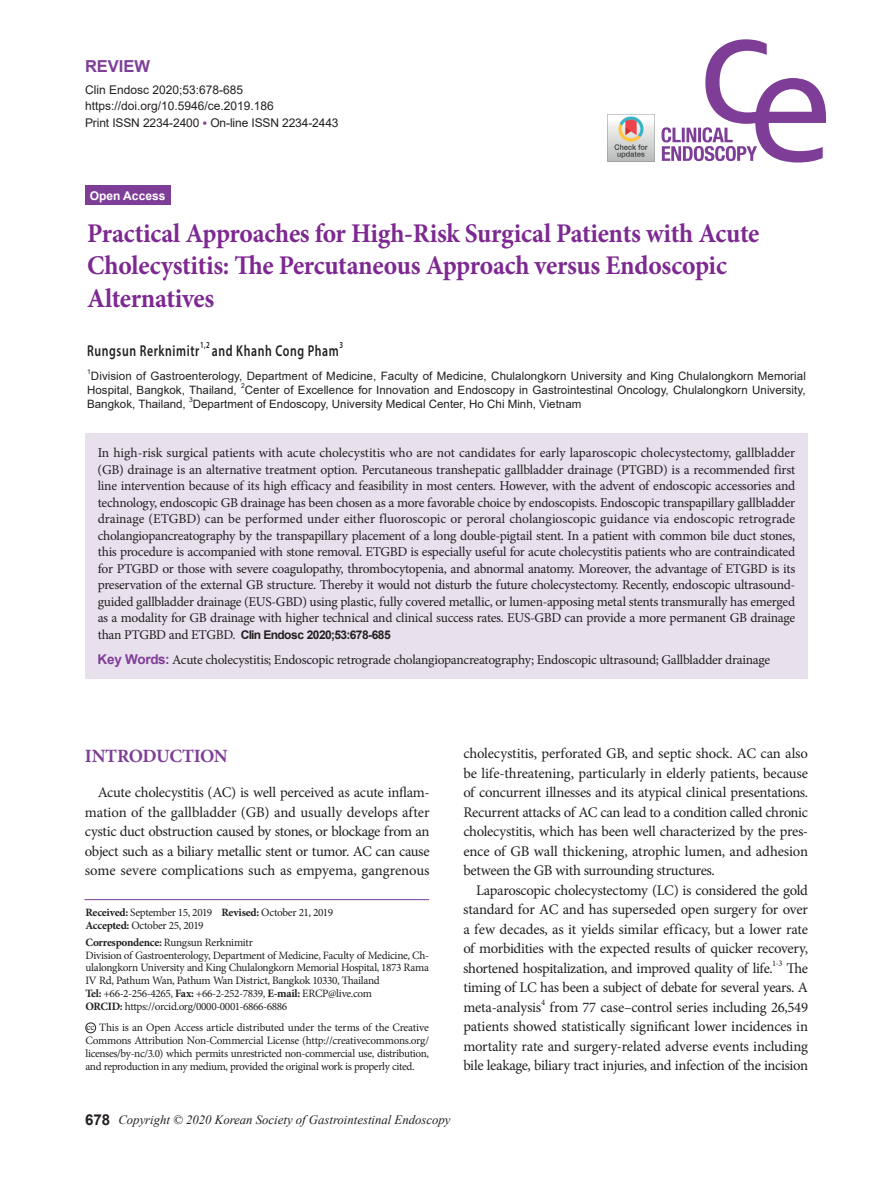
<style>
.page{position:relative;width:893px;height:1191px;background:#fff}
.page>*{position:absolute;margin:0;border:0;box-sizing:border-box;transform-origin:0 0}
.논문_타이틀{font:700 27px/32.4px "Minion Pro";letter-spacing:-.01em;color:#7d2991;scale:.95 1}
.타이틀_서론{font:700 18.75px "Minion Pro";letter-spacing:-.02em;color:#7e3e98}
.t1{font:700 16.5px "Arial";color:#7e3e98}
.저자명{font:600 15.75px "Myriad Pro";letter-spacing:.05em;color:#231f20;scale:.75 1}
.본문{font:14.7px/19.5px "Minion Pro";letter-spacing:-.025em;color:#231f20;text-align:justify}
.초록내용{font:13.5px/16.5px "Minion Pro";letter-spacing:-.02em;color:#231f20;text-align:justify}
.t2{font:italic 12.75px "Times New Roman";color:#231f20}
.t3{font:12px "Arial";color:#231f20}
.초록내용-2{font:700 12px "Arial";letter-spacing:-.045em;color:#231f20}
.t4{font:700 12px "Arial";color:#fff}
.저자소속{font:11.55px/13.8px "Arial";color:#231f20}
.책임저자{font:11.25px/12.8px "Minion Pro";letter-spacing:-.03em;color:#231f20;text-align:justify}
.t5{font:9.3px "Times New Roman";color:#231f20}
.저자명-2{font:600 9.15px "Myriad Pro";color:#231f20;scale:.75 1}
.본문-2{font:8.55px "Minion Pro";color:#231f20}
.저자소속-2{font:6.75px "Arial";color:#231f20}
.s1{font-size:13.5px;color:#7e3e98}
.s2{font-family:"Minion Pro";font-weight:400;font-size:13.5px}
.s3{font-family:"Arial";font-weight:700;color:#7e3e98}
.s4{font-weight:700}
.s5{font-family:"Arial";font-weight:700;font-style:normal;font-size:15px}
</style>
<div class="page">
<svg style="left:661px;top:39px;width:165px;height:123px"></svg>
<div style="left:85px;top:433px;width:723px;height:246px;background:#e9e0ee"></div>
<div style="left:85px;top:186px;width:85px;height:19px;background:#7e3e98"></div>
<div style="left:86px;top:1022px;width:10px;height:10px;border:1px solid #231f20;border-radius:50%"></div>
<hr style="left:85px;top:899px;width:344px;height:1px;background:#7e3e98">
<img style="left:608px;top:116px;width:46px;height:46px">
<p class="t1" style="left:85px;top:55px;width:67px">REVIEW</p>
<p class="t3" style="left:85px;top:82px;width:160px">Clin Endosc 2020;53:678-685</p>
<p class="t3" style="left:85px;top:98px;width:190px">https://doi.org/10.5946/ce.2019.186</p>
<p class="t3" style="left:85px;top:115px;width:255px">Print ISSN 2234-2400 <span class="s1">•</span> On-line ISSN 2234-2443</p>
<p class="t4" style="left:90px;top:187px;width:77px">Open Access</p>
<p class="논문_타이틀" style="left:87px;top:217px;width:709px">Practical Approaches for High-Risk Surgical Patients with Acute<br>Cholecystitis: The Percutaneous Approach versus Endoscopic<br>Alternatives</p>
<p class="저자명" style="left:87px;top:340px;width:151px">Rungsun Rerknimitr</p>
<p class="저자명-2" style="left:200px;top:339px;width:14px">1,2</p>
<p class="저자명" style="left:212px;top:340px;width:171px">and Khanh Cong Pham</p>
<p class="저자명-2" style="left:339px;top:339px;width:6px">3</p>
<p class="저자소속-2" style="left:87px;top:367px;width:5px">1</p>
<p class="저자소속" style="left:87px;top:369px;width:720px;text-indent:4px">Division of Gastroenterology, Department of Medicine, Faculty of Medicine, Chulalongkorn University and King Chulalongkorn Memorial<br>Hospital, Bangkok, Thailand,</p>
<p class="저자소속-2" style="left:241px;top:381px;width:5px">2</p>
<p class="저자소속" style="left:245px;top:382px;width:562px">Center of Excellence for Innovation and Endoscopy in Gastrointestinal Oncology, Chulalongkorn University,</p>
<p class="저자소속" style="left:87px;top:396px;width:100px">Bangkok, Thailand,</p>
<p class="저자소속-2" style="left:189px;top:395px;width:5px">3</p>
<p class="저자소속" style="left:193px;top:396px;width:390px">Department of Endoscopy, University Medical Center, Ho Chi Minh, Vietnam</p>
<p class="초록내용" style="left:98px;top:445px;width:699px">In high-risk surgical patients with acute cholecystitis who are not candidates for early laparoscopic cholecystectomy, gallbladder (GB) drainage is an alternative treatment option. Percutaneous transhepatic gallbladder drainage (PTGBD) is a recommended first line intervention because of its high efficacy and feasibility in most centers. However, with the advent of endoscopic accessories and technology, endoscopic GB drainage has been chosen as a more favorable choice by endoscopists. Endoscopic transpapillary gallbladder drainage (ETGBD) can be performed under either fluoroscopic or peroral cholangioscopic guidance via endoscopic retrograde cholangiopancreatography by the transpapillary placement of a long double-pigtail stent. In a patient with common bile duct stones, this procedure is accompanied with stone removal. ETGBD is especially useful for acute cholecystitis patients who are contraindicated for PTGBD or those with severe coagulopathy, thrombocytopenia, and abnormal anatomy. Moreover, the advantage of ETGBD is its preservation of the external GB structure. Thereby it would not disturb the future cholecystectomy. Recently, endoscopic ultrasound&shy;guided gallbladder drainage (EUS-GBD) using plastic, fully covered metallic, or lumen-apposing metal stents transmurally has emerged as a modality for GB drainage with higher technical and clinical success rates. EUS-GBD can provide a more permanent GB drainage</p>
<p class="초록내용-2" style="left:98px;top:626px;width:294px"><span class="s2">than PTGBD and ETGBD.</span> Clin Endosc 2020;53:678-685</p>
<p class="초록내용" style="left:98px;top:651px;width:674px"><span class="s3">Key Words:</span> Acute cholecystitis; Endoscopic retrograde cholangiopancreatography; Endoscopic ultrasound; Gallbladder drainage</p>
<p class="타이틀_서론" style="left:85px;top:742px;width:144px">INTRODUCTION</p>
<p class="본문" style="left:85px;top:783px;width:346px;text-indent:13px">Acute cholecystitis (AC) is well perceived as acute inflam&shy;mation of the gallbladder (GB) and usually develops after cystic duct obstruction caused by stones, or blockage from an object such as a biliary metallic stent or tumor. AC can cause some severe complications such as empyema, gangrenous</p>
<p class="책임저자" style="left:85px;top:906px;width:249px"><span class="s4">Received:</span> September 15, 2019 <span class="s4">Revised:</span> October 21, 2019<br><span class="s4">Accepted:</span> October 25, 2019</p>
<p class="책임저자" style="left:85px;top:936px;width:169px"><span class="s4">Correspondence:</span> Rungsun Rerknimitr</p>
<p class="책임저자" style="left:85px;top:948px;width:345px">Division of Gastroenterology, Department of Medicine, Faculty of Medicine, Ch&shy;ulalongkorn University and King Chulalongkorn Memorial Hospital, 1873 Rama IV Rd, Pathum Wan, Pathum Wan District, Bangkok 10330, Thailand</p>
<p class="책임저자" style="left:85px;top:987px;width:288px"><span class="s4">Tel:</span> +66-2-256-4265, <span class="s4">Fax:</span> +66-2-252-7839, <span class="s4">E-mail:</span> ERCP@live.com</p>
<p class="책임저자" style="left:85px;top:999px;width:203px"><span class="s4">ORCID:</span> https://orcid.org/0000-0001-6866-6886</p>
<p class="t5" style="left:86px;top:1020px;width:10px">cc</p>
<p class="책임저자" style="left:85px;top:1020px;width:345px;text-indent:14px">This is an Open Access article distributed under the terms of the Creative Commons Attribution Non-Commercial License (http://creativecommons.org/ licenses/by-nc/3.0) which permits unrestricted non-commercial use, distribution, and reproduction in any medium, provided the original work is properly cited.</p>
<p class="본문" style="left:463px;top:744px;width:346px">cholecystitis, perforated GB, and septic shock. AC can also be life-threatening, particularly in elderly patients, because of concurrent illnesses and its atypical clinical presentations.<br>Recurrent attacks of AC can lead to a condition called chronic cholecystitis, which has been well characterized by the pres&shy;ence of GB wall thickening, atrophic lumen, and adhesion between the GB with surrounding structures.</p>
<p class="본문" style="left:463px;top:880px;width:346px;text-indent:13px">Laparoscopic cholecystectomy (LC) is considered the gold standard for AC and has superseded open surgery for over a few decades, as it yields similar efficacy, but a lower rate of morbidities with the expected results of quicker recovery, shortened hospitalization, and improved quality of life.</p>
<p class="본문-2" style="left:772px;top:957px;width:12px">1-3</p>
<p class="본문" style="left:463px;top:958px;width:346px;text-indent:323px">The timing of LC has been a subject of debate for several years. A meta-analysis</p>
<p class="본문-2" style="left:541px;top:996px;width:6px">4</p>
<p class="본문" style="left:463px;top:997px;width:346px;text-indent:86px">from 77 case–control series including 26,549 patients showed statistically significant lower incidences in mortality rate and surgery-related adverse events including bile leakage, biliary tract injuries, and infection of the incision</p>
<p class="t2" style="left:85px;top:1110px;width:367px"><span class="s5">678</span> Copyright © 2020 Korean Society of Gastrointestinal Endoscopy</p>
</div>
